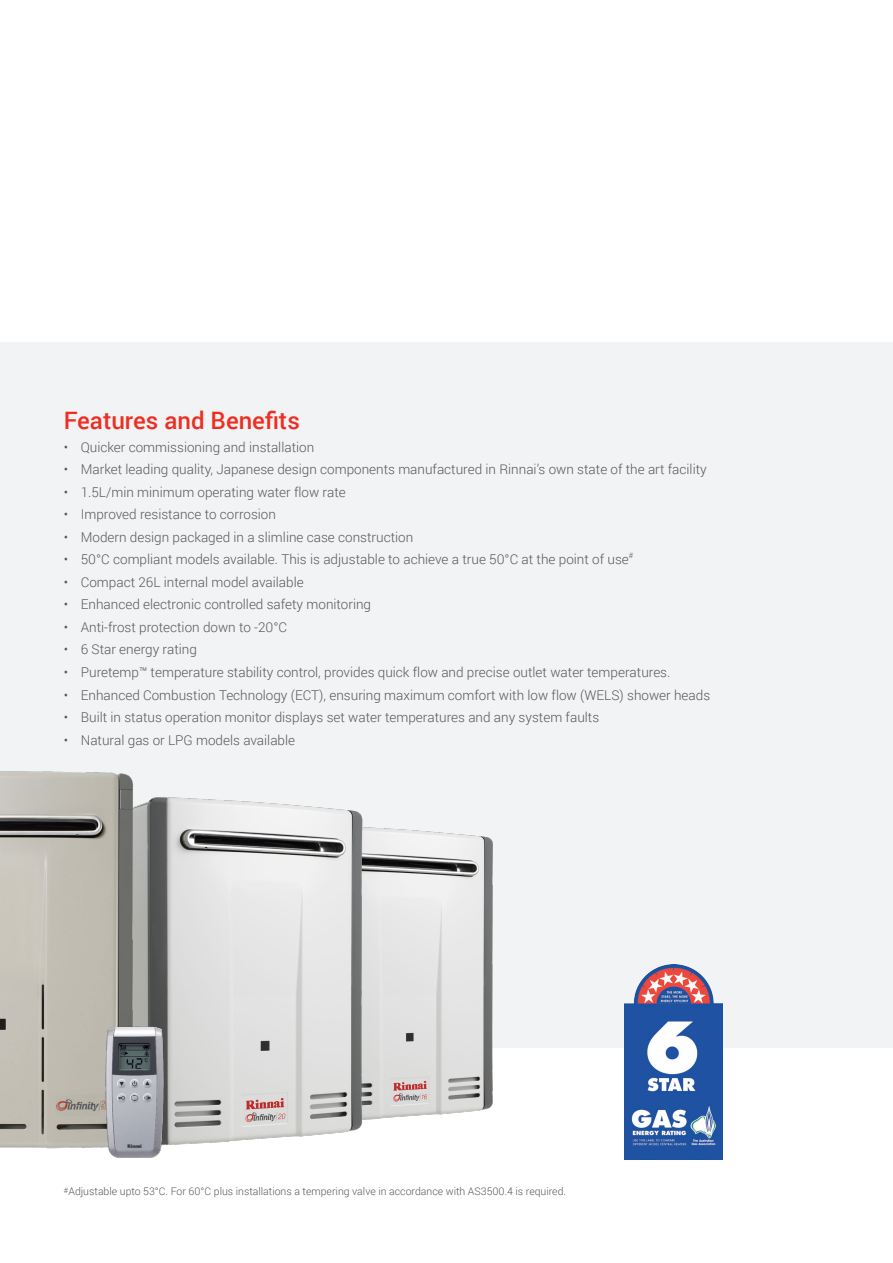
<style>
.page{position:relative;width:893px;height:1263px;background:#fff}
.page>*{position:absolute;margin:0;border:0;box-sizing:border-box;transform-origin:0 0}
.Body_copy{font:500 24px "Roboto";color:#ee2e22}
.t1{font:300 13.5px "Roboto";color:#57585a}
.Body_copy-2{font:300 10.5px "Roboto";color:#57585a}
.s1{font-size:7.5px}
</style>
<div class="page">
<div style="left:0;top:343px;width:893px;height:705px;background:#f2f3f4"></div>
<img style="left:381px;top:828px;width:112px;height:291px">
<img style="left:152px;top:797px;width:229px;height:348px">
<img style="left:0;top:771px;width:152px;height:378px">
<img style="left:103px;top:1025px;width:62px;height:133px">
<img style="left:625px;top:964px;width:97px;height:196px">
<p class="Body_copy" style="left:64px;top:404px;width:238px">Features and Benefits</p>
<p class="t1" style="left:64px;top:438px;width:252px">• Quicker commissioning and installation</p>
<p class="t1" style="left:64px;top:460px;width:644px">• Market leading quality, Japanese design components manufactured in Rinnai’s own state of the art facility</p>
<p class="t1" style="left:64px;top:483px;width:284px">• 1.5L/min minimum operating water flow rate</p>
<p class="t1" style="left:64px;top:505px;width:214px">• Improved resistance to corrosion</p>
<p class="t1" style="left:64px;top:528px;width:351px">• Modern design packaged in a slimline case construction</p>
<p class="t1" style="left:64px;top:550px;width:571px">• 50°C compliant models available. This is adjustable to achieve a true 50°C at the point of use<sup>#</sup></p>
<p class="t1" style="left:64px;top:573px;width:241px">• Compact 26L internal model available</p>
<p class="t1" style="left:64px;top:595px;width:309px">• Enhanced electronic controlled safety monitoring</p>
<p class="t1" style="left:64px;top:618px;width:225px">• Anti-frost protection down to -20°C</p>
<p class="t1" style="left:64px;top:640px;width:135px">• 6 Star energy rating</p>
<p class="t1" style="left:64px;top:663px;width:608px">• Puretemp™ temperature stability control, provides quick flow and precise outlet water temperatures.</p>
<p class="t1" style="left:64px;top:685px;width:648px">• Enhanced Combustion Technology (ECT), ensuring maximum comfort with low flow (WELS) shower heads</p>
<p class="t1" style="left:64px;top:708px;width:537px">• Built in status operation monitor displays set water temperatures and any system faults</p>
<p class="t1" style="left:64px;top:730px;width:233px">• Natural gas or LPG models available</p>
<p class="Body_copy-2" style="left:64px;top:1184px;width:504px"><span class="s1">#</span>Adjustable upto 53°C. For 60°C plus installations a tempering valve in accordance with AS3500.4 is required.</p>
</div>
